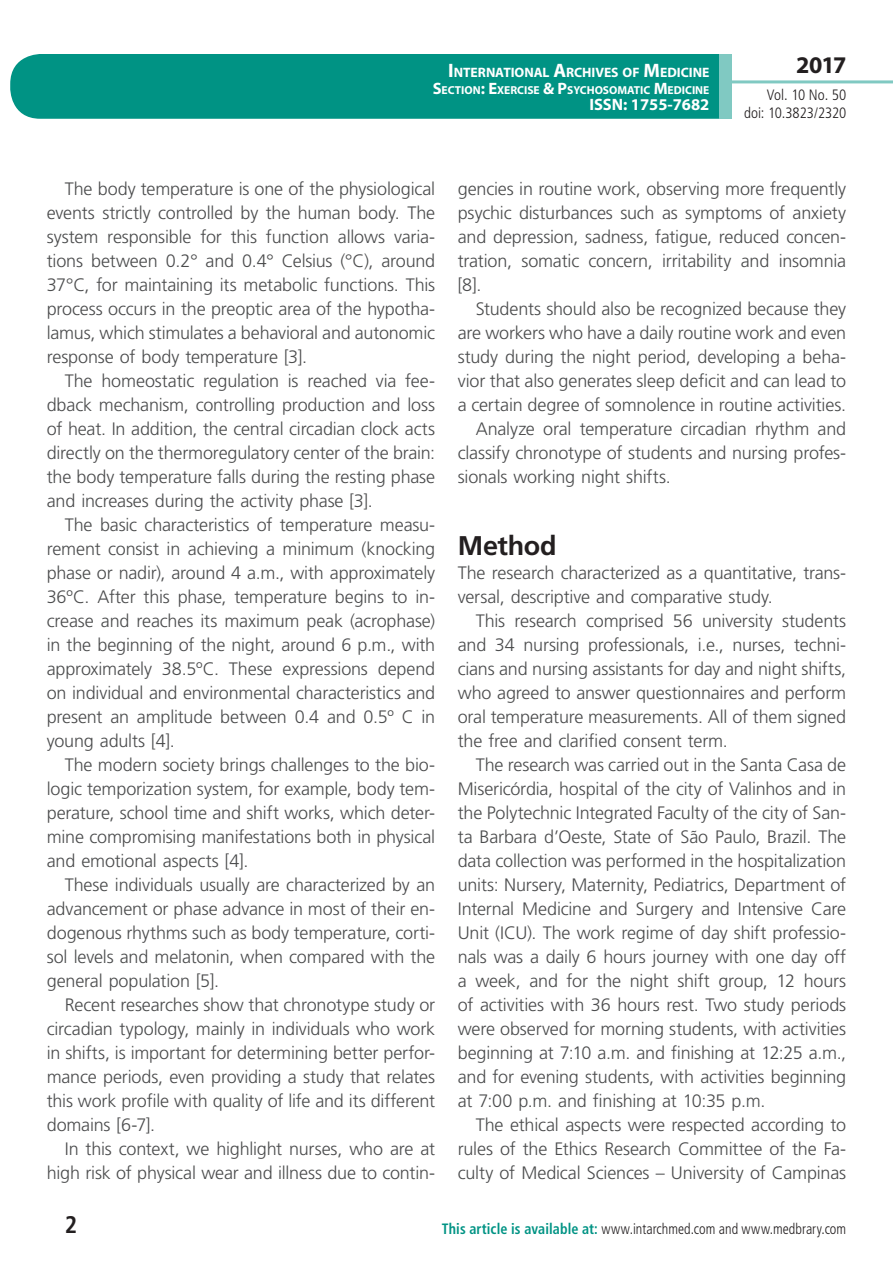
<style>
.page{position:relative;width:893px;height:1263px;background:#fff}
.page>*{position:absolute;margin:0;border:0;box-sizing:border-box;transform-origin:0 0}
.t1{font:700 27px "Frutiger LT Std";letter-spacing:-.01em;color:#231f20}
.t2{font:700 24px "Myriad Pro";color:#231f20}
.t3{font:700 condensed 24px "Frutiger LT Std";color:#231f20}
.t4{font:300 18px/24px "Frutiger LT Std";letter-spacing:-.01em;color:#4b4c4d;text-align:justify}
.t5{font:700 16.5px "Myriad Pro";color:#fff}
.t6{font:300 condensed 15px "Frutiger LT Std";letter-spacing:.005em;color:#231f20;scale:.94 1}
.t7{font:300 condensed 15px/18px "Frutiger LT Std";letter-spacing:.005em;color:#231f20;text-align:right}
.t8{font:700 13.65px "Myriad Pro";letter-spacing:-.005em;color:#fff}
.t9{font:700 11.55px "Myriad Pro";color:#fff}
.s1{font-size:19.5px}
.s2{font-size:16.5px}
.s3{font-weight:700;color:#009384}
</style>
<div class="page">
<div style="left:10px;top:54px;width:775px;height:65px;background:#009384;border-radius:30px"></div>
<div style="left:732px;top:0;width:161px;height:157px;background:#fff"></div>
<hr style="left:730px;top:80px;width:163px;height:3px;background:#80c9c2">
<div style="left:719px;top:54px;width:13px;height:65px;background:#80c9c2"></div>
<p class="t8" style="left:448px;top:64px;width:263px"><span class="s1">I</span>NTERNATIONAL <span class="s1">A</span>RCHIVES OF <span class="s1">M</span>EDICINE</p>
<p class="t9" style="left:433px;top:82px;width:278px"><span class="s2">S</span>ECTION<span class="s2">: E</span>XERCISE <span class="s2">&amp; P</span>SYCHOSOMATIC <span class="s2">M</span>EDICINE</p>
<p class="t5" style="left:589px;top:94px;width:122px">ISSN: 1755-7682</p>
<h2 class="t2" style="left:796px;top:49px;width:52px">2017</h2>
<p class="t7" style="left:744px;top:86px;width:104px">Vol. 10 No. 50 doi: 10.3823/2320</p>
<p class="t4" style="left:47px;top:177px;width:390px;text-indent:18px">The body temperature is one of the physiological events strictly controlled by the human body. The system responsible for this function allows varia&shy;tions between 0.2° and 0.4° Celsius (°C), around 37°C, for maintaining its metabolic functions. This process occurs in the preoptic area of the hypotha&shy;lamus, which stimulates a behavioral and autonomic response of body temperature [3].</p>
<p class="t4" style="left:47px;top:369px;width:390px;text-indent:18px">The homeostatic regulation is reached via fee&shy;dback mechanism, controlling production and loss of heat. In addition, the central circadian clock acts directly on the thermoregulatory center of the brain: the body temperature falls during the resting phase and increases during the activity phase [3].</p>
<p class="t4" style="left:47px;top:513px;width:390px;text-indent:18px">The basic characteristics of temperature measu&shy;rement consist in achieving a minimum (knocking phase or nadir), around 4 a.m., with approximately 36ºC. After this phase, temperature begins to in&shy;crease and reaches its maximum peak (acrophase) in the beginning of the night, around 6 p.m., with approximately 38.5ºC. These expressions depend on individual and environmental characteristics and present an amplitude between 0.4 and 0.5º C in young adults [4].</p>
<p class="t4" style="left:47px;top:753px;width:390px;text-indent:18px">The modern society brings challenges to the bio&shy;logic temporization system, for example, body tem&shy;perature, school time and shift works, which deter&shy;mine compromising manifestations both in physical and emotional aspects [4].</p>
<p class="t4" style="left:47px;top:873px;width:390px;text-indent:18px">These individuals usually are characterized by an advancement or phase advance in most of their en&shy;dogenous rhythms such as body temperature, corti&shy;sol levels and melatonin, when compared with the general population [5].</p>
<p class="t4" style="left:47px;top:993px;width:390px;text-indent:18px">Recent researches show that chronotype study or circadian typology, mainly in individuals who work in shifts, is important for determining better perfor&shy;mance periods, even providing a study that relates this work profile with quality of life and its different domains [6-7].</p>
<p class="t4" style="left:47px;top:1137px;width:390px;text-align:right">In this context, we highlight nurses, who are at high risk of physical wear and illness due to contin-</p>
<p class="t4" style="left:458px;top:177px;width:390px">gencies in routine work, observing more frequently psychic disturbances such as symptoms of anxiety and depression, sadness, fatigue, reduced concen&shy;tration, somatic concern, irritability and insomnia [8].</p>
<p class="t4" style="left:476px;top:297px;width:372px">Students should also be recognized because they</p>
<p class="t4" style="left:458px;top:321px;width:390px">are workers who have a daily routine work and even</p>
<p class="t4" style="left:458px;top:345px;width:390px">study during the night period, developing a beha-</p>
<p class="t4" style="left:458px;top:369px;width:390px">vior that also generates sleep deficit and can lead to</p>
<p class="t4" style="left:458px;top:393px;width:390px">a certain degree of somnolence in routine activities.</p>
<p class="t4" style="left:476px;top:417px;width:372px">Analyze oral temperature circadian rhythm and</p>
<p class="t4" style="left:458px;top:441px;width:390px">classify chronotype of students and nursing profes-</p>
<p class="t4" style="left:458px;top:465px;width:215px">sionals working night shifts.</p>
<h1 class="t1" style="left:458px;top:530px;width:100px">Method</h1>
<p class="t4" style="left:458px;top:561px;width:390px">The research characterized as a quantitative, trans&shy;versal, descriptive and comparative study.</p>
<p class="t4" style="left:458px;top:609px;width:390px;text-indent:18px">This research comprised 56 university students and 34 nursing professionals, i.e., nurses, techni&shy;cians and nursing assistants for day and night shifts, who agreed to answer questionnaires and perform oral temperature measurements. All of them signed the free and clarified consent term.</p>
<p class="t4" style="left:458px;top:753px;width:390px;text-indent:18px">The research was carried out in the Santa Casa de Misericórdia, hospital of the city of Valinhos and in the Polytechnic Integrated Faculty of the city of San&shy;ta Barbara d’Oeste, State of São Paulo, Brazil. The data collection was performed in the hospitalization units: Nursery, Maternity, Pediatrics, Department of Internal Medicine and Surgery and Intensive Care Unit (ICU). The work regime of day shift professio&shy;nals was a daily 6 hours journey with one day off a week, and for the night shift group, 12 hours of activities with 36 hours rest. Two study periods were observed for morning students, with activities beginning at 7:10 a.m. and finishing at 12:25 a.m., and for evening students, with activities beginning at 7:00 p.m. and finishing at 10:35 p.m.</p>
<p class="t4" style="left:458px;top:1113px;width:390px;text-indent:18px">The ethical aspects were respected according to rules of the Ethics Research Committee of the Fa&shy;culty of Medical Sciences – University of Campinas</p>
<h2 class="t3" style="left:65px;top:1210px;width:14px">2</h2>
<p class="t6" style="left:442px;top:1220px;width:432px"><span class="s3">This article is available at:</span> www.intarchmed.com and www.medbrary.com</p>
</div>
